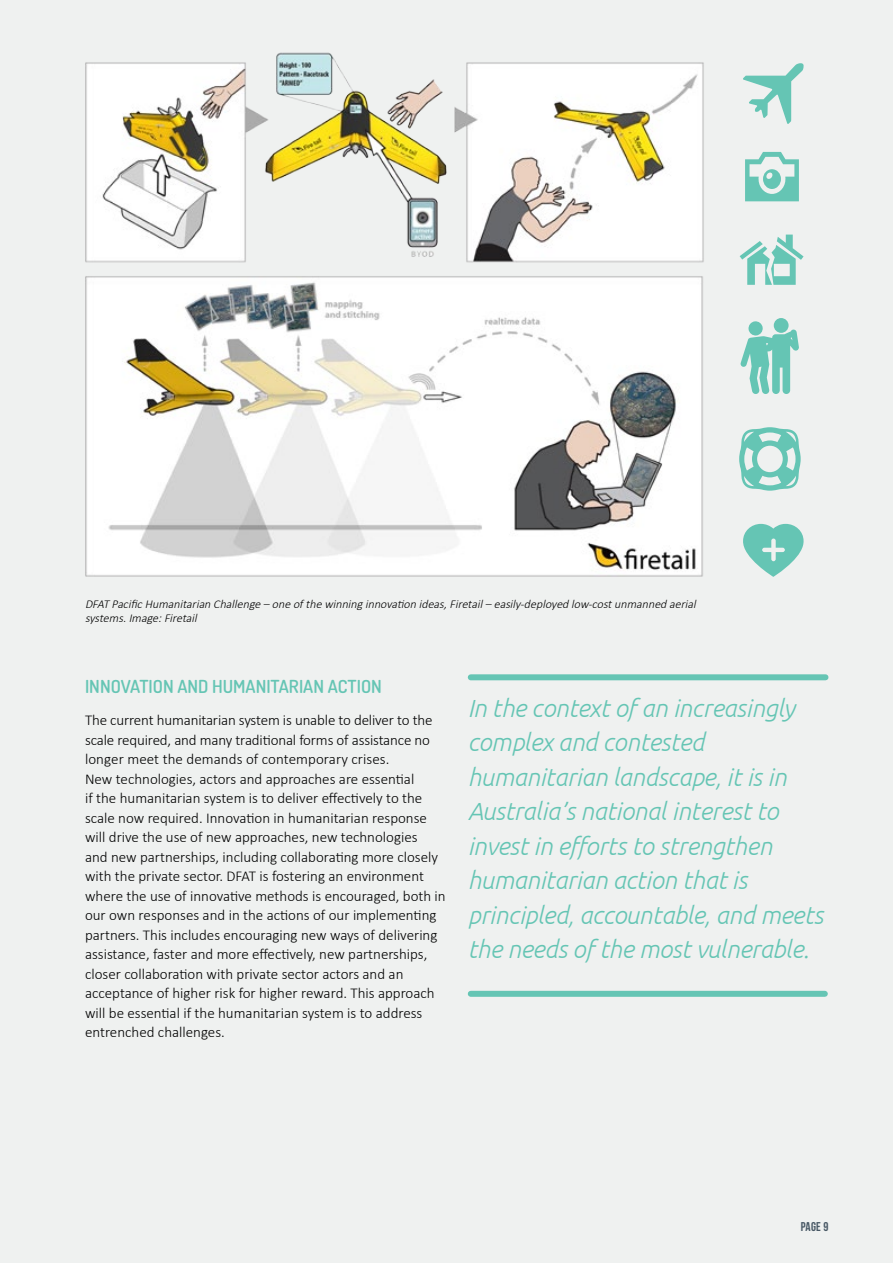
<style>
.page{position:relative;width:893px;height:1263px;background:#eff1f0}
.page>*{position:absolute;margin:0;border:0;box-sizing:border-box;transform-origin:0 0}
.Quote_1{font:italic 300 24.75px/34.5px "Ubuntu";letter-spacing:-.01em;color:#65c5b4}
.t1{font:600 18px "Dosis";color:#65c5b4}
.Body{font:300 15px/19.5px "Calibri";color:#000}
.t2{font:12.75px "Bebas Neue";color:#485865}
.Captions{font:italic 300 12px/13.5px "Calibri";color:#000}
</style>
<div class="page">
<div style="left:471px;top:674px;width:354px;height:6px;background:#65c5b4"></div>
<div style="left:471px;top:991px;width:354px;height:6px;background:#65c5b4"></div>
<img style="left:85px;top:52px;width:619px;height:525px">
<svg style="left:739px;top:427px;width:62px;height:64px"></svg>
<div style="left:774px;top:318px;width:15px;height:15px;background:#65c5b4;border-radius:50%"></div>
<svg style="left:740px;top:321px;width:59px;height:73px"></svg>
<svg style="left:743px;top:524px;width:61px;height:53px"></svg>
<svg style="left:745px;top:152px;width:54px;height:49px"></svg>
<svg style="left:743px;top:63px;width:61px;height:61px"></svg>
<svg style="left:740px;top:235px;width:64px;height:50px"></svg>
<p class="Captions" style="left:85px;top:597px;width:615px">DFAT PacificHumanitarian Challenge – one ofthe winning innovation ideas,Firetail– easily-deployed low-costunmanned aerial systems.Image:Firetail</p>
<h3 class="t1" style="left:85px;top:674px;width:298px">INNOVATION AND HUMANITARIAN ACTION</h3>
<p class="Body" style="left:85px;top:710px;width:362px">The current humanitarian system is unable to deliver to the scale required, and many traditional forms of assistance no longer meet the demands of contemporary crises.<br>New technologies, actors and approaches are essential<br>if the humanitarian system is to deliver effectively to the scale now required. Innovation in humanitarian response will drive the use of new approaches, new technologies<br>and new partnerships, including collaborating more closely with the private sector. DFAT is fostering an environment where the use of innovative methods is encouraged, both in our own responses and in the actions of our implementing partners. This includes encouraging new ways of delivering assistance, faster and more effectively, new partnerships, closer collaboration with private sector actors and an acceptance of higher risk for higher reward. This approach will be essential if the humanitarian system is to address entrenched challenges.</p>
<p class="Quote_1" style="left:468px;top:690px;width:357px">In the context of an increasingly complex and contested humanitarian landscape, it is in<br>Australia’s national interest to invest in efforts to strengthen humanitarian action that is principled, accountable, and meets the needs of the most vulnerable.</p>
<p class="t2" style="left:801px;top:1219px;width:29px">PAGE 9</p>
</div>
